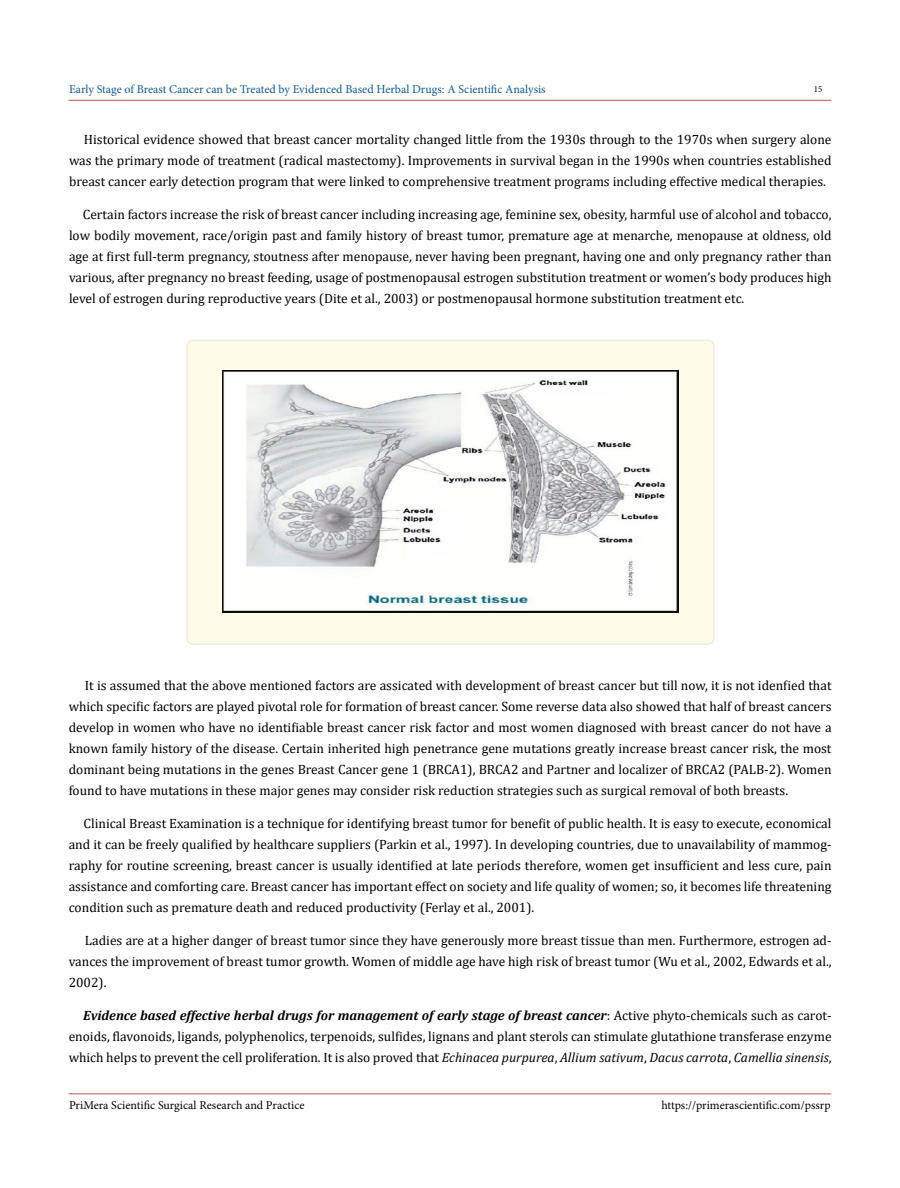
<style>
.page{position:relative;width:900px;height:1188px;background:#fff}
.page>*{position:absolute;margin:0;border:0;box-sizing:border-box;transform-origin:0 0}
.t1{font:13.5px/21px "Cambria";color:#000;text-align:justify}
.t2{font:12px "Minion Pro";color:#15588c}
.t3{font:12px "Minion Pro";color:#000}
.t4{font:9px "Minion Pro";color:#000}
.s1{font-weight:700;font-style:italic}
.s2{font-style:italic}
</style>
<div class="page">
<hr style="left:69px;top:100px;width:762px;height:1px;background:#c0504d">
<hr style="left:69px;top:1094px;width:762px;height:1px;background:#c0504d">
<div style="left:187px;top:340px;width:527px;height:304px;background:#fffde9;border-radius:6px"></div>
<div style="left:186px;top:340px;width:529px;height:305px;border:2px solid #eeece1;border-radius:6px"></div>
<img style="left:222px;top:371px;width:457px;height:242px">
<p class="t2" style="left:69px;top:81px;width:478px">Early Stage of Breast Cancer can be Treated by Evidenced Based Herbal Drugs: A Scientific Analysis</p>
<p class="t4" style="left:814px;top:83px;width:10px">15</p>
<p class="t1" style="left:69px;top:129px;width:764px;text-indent:15px">Historical evidence showed that breast cancer mortality changed little from the 1930s through to the 1970s when surgery alone was the primary mode of treatment (radical mastectomy). Improvements in survival began in the 1990s when countries established breast cancer early detection program that were linked to comprehensive treatment programs including effective medical therapies.</p>
<p class="t1" style="left:69px;top:204px;width:764px;text-indent:14px">Certain factors increase the risk of breast cancer including increasing age, feminine sex, obesity, harmful use of alcohol and tobacco, low bodily movement, race/origin past and family history of breast tumor, premature age at menarche, menopause at oldness, old age at first full-term pregnancy, stoutness after menopause, never having been pregnant, having one and only pregnancy rather than various, after pregnancy no breast feeding, usage of postmenopausal estrogen substitution treatment or women’s body produces high level of estrogen during reproductive years (Dite et al., 2003) or postmenopausal hormone substitution treatment etc.</p>
<p class="t1" style="left:69px;top:675px;width:764px;text-indent:16px">It is assumed that the above mentioned factors are assicated with development of breast cancer but till now, it is not idenfied that which specific factors are played pivotal role for formation of breast cancer. Some reverse data also showed that half of breast cancers develop in women who have no identifiable breast cancer risk factor and most women diagnosed with breast cancer do not have a known family history of the disease. Certain inherited high penetrance gene mutations greatly increase breast cancer risk, the most dominant being mutations in the genes Breast Cancer gene 1 (BRCA1), BRCA2 and Partner and localizer of BRCA2 (PALB-2). Women found to have mutations in these major genes may consider risk reduction strategies such as surgical removal of both breasts.</p>
<p class="t1" style="left:69px;top:813px;width:764px;text-indent:15px">Clinical Breast Examination is a technique for identifying breast tumor for benefit of public health. It is easy to execute, economical and it can be freely qualified by healthcare suppliers (Parkin et al., 1997). In developing countries, due to unavailability of mammog&shy;raphy for routine screening, breast cancer is usually identified at late periods therefore, women get insufficient and less cure, pain assistance and comforting care. Breast cancer has important effect on society and life quality of women; so, it becomes life threatening condition such as premature death and reduced productivity (Ferlay et al., 2001).</p>
<p class="t1" style="left:69px;top:930px;width:764px;text-indent:16px">Ladies are at a higher danger of breast tumor since they have generously more breast tissue than men. Furthermore, estrogen ad&shy;vances the improvement of breast tumor growth. Women of middle age have high risk of breast tumor (Wu et al., 2002, Edwards et al., 2002).</p>
<p class="t1" style="left:69px;top:1005px;width:764px;text-indent:14px"><span class="s1">Evidence based effective herbal drugs for management of early stage of breast cancer</span>: Active phyto-chemicals such as carot&shy;enoids, flavonoids, ligands, polyphenolics, terpenoids, sulfides, lignans and plant sterols can stimulate glutathione transferase enzyme which helps to prevent the cell proliferation. It is also proved that <span class="s2">Echinacea purpurea</span>, <span class="s2">Allium sativum</span>, <span class="s2">Dacus carrota</span>, <span class="s2">Camellia sinensis</span>,</p>
<p class="t3" style="left:69px;top:1097px;width:237px">PriMera Scientific Surgical Research and Practice</p>
<p class="t3" style="left:661px;top:1097px;width:171px">https://primerascientific.com/pssrp</p>
</div>
